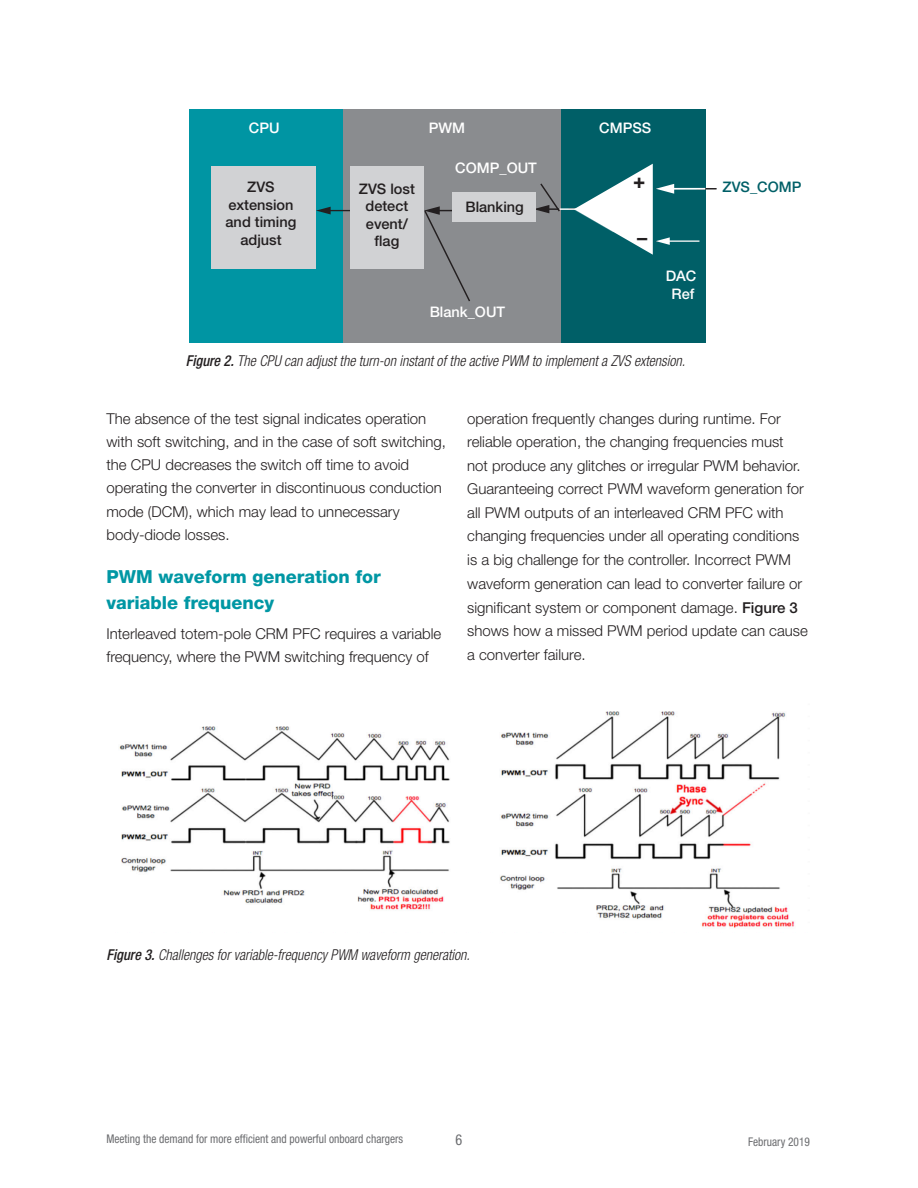
<style>
.page{position:relative;width:918px;height:1188px;background:#fff}
.page>*{position:absolute;margin:0;border:0;box-sizing:border-box;transform-origin:0 0}
.t1{font:700 condensed 20.4px "Helvetica Neue LT Std";color:#231f20}
.t2{font:800 18px/26.1px "Helvetica Neue LT Std";color:#0097a4}
.t3{font:300 15px/23.7px "Helvetica Neue LT Std";color:#231f20}
.t4{font:italic 300 condensed 15px "Helvetica Neue LT Std";color:#231f20;scale:.95 1}
.t5{font:condensed 15px "Helvetica Neue LT Std";color:#6c6d70;scale:.95 1}
.t6{font:500 14.55px/17.4px "Helvetica Neue LT Std";color:#231f20;text-align:center}
.t7{font:500 14.55px/17.4px "Helvetica Neue LT Std";color:#fff;text-align:center}
.t8{font:500 14.55px "Helvetica Neue LT Std";color:#005f67}
.t9{font:condensed 12px "Helvetica Neue LT Std";color:#6c6d70;scale:.95 1}
.s1{font-weight:500}
</style>
<div class="page">
<div style="left:190px;top:109px;width:155px;height:234px;background:#0095a3"></div>
<div style="left:560px;top:109px;width:145px;height:234px;background:#005f67"></div>
<div style="left:343px;top:109px;width:217px;height:234px;background:#8a8c8f"></div>
<div style="left:211px;top:166px;width:105px;height:103px;background:#d1d2d4"></div>
<hr style="left:328px;top:210px;width:50px;height:1px;background:#231f20">
<svg style="left:316px;top:207px;width:15px;height:7px"></svg>
<svg style="left:705px;top:188px;width:12px;height:1px"></svg>
<hr style="left:671px;top:188px;width:34px;height:2px;background:#fff">
<hr style="left:667px;top:240px;width:32px;height:2px;background:#fff">
<hr style="left:559px;top:208px;width:21px;height:2px;background:#fff">
<div style="left:350px;top:166px;width:74px;height:103px;background:#d1d2d4"></div>
<svg style="left:574px;top:164px;width:100px;height:91px"></svg>
<div style="left:453px;top:193px;width:83px;height:29px;background:#d1d2d4"></div>
<svg style="left:424px;top:206px;width:46px;height:96px"></svg>
<svg style="left:534px;top:182px;width:27px;height:31px"></svg>
<img style="left:119px;top:711px;width:676px;height:217px">
<p class="t7" style="left:249px;top:119px;width:32px">CPU</p>
<p class="t7" style="left:429px;top:119px;width:38px">PWM</p>
<p class="t7" style="left:455px;top:159px;width:83px">COMP_OUT</p>
<p class="t6" style="left:226px;top:178px;width:72px">ZVS extension and timing adjust</p>
<p class="t6" style="left:359px;top:180px;width:58px">ZVS lost detect event/ flag</p>
<p class="t6" style="left:465px;top:198px;width:60px">Blanking</p>
<p class="t7" style="left:430px;top:303px;width:77px">Blank_OUT</p>
<p class="t7" style="left:599px;top:119px;width:53px">CMPSS</p>
<h1 class="t1" style="left:633px;top:168px;width:14px">+</h1>
<h1 class="t1" style="left:637px;top:225px;width:12px">–</h1>
<p class="t7" style="left:666px;top:267px;width:32px">DAC<br>Ref</p>
<p class="t4" style="left:186px;top:352px;width:527px"><span class="s1">Figure 2.</span> The CPU can adjust the turn-on instant of the active PWM to implement a ZVS extension.</p>
<p class="t8" style="left:723px;top:179px;width:80px">ZVS_COMP</p>
<p class="t3" style="left:106px;top:406px;width:341px;line-height:23.2px">The absence of the test signal indicates operation with soft switching, and in the case of soft switching, the CPU decreases the switch off time to avoid operating the converter in discontinuous conduction mode (DCM), which may lead to unnecessary body-diode losses.</p>
<p class="t2" style="left:106px;top:564px;width:276px">PWM waveform generation for variable frequency</p>
<p class="t3" style="left:106px;top:622px;width:336px;line-height:23.2px">Interleaved totem-pole CRM PFC requires a variable frequency, where the PWM switching frequency of</p>
<p class="t3" style="left:467px;top:406px;width:342px">operation frequently changes during runtime. For reliable operation, the changing frequencies must not produce any glitches or irregular PWM behavior.<br>Guaranteeing correct PWM waveform generation for all PWM outputs of an interleaved CRM PFC with changing frequencies under all operating conditions is a big challenge for the controller. Incorrect PWM waveform generation can lead to converter failure or significant system or component damage. <span class="s1">Figure 3 </span>shows how a missed PWM period update can cause a converter failure.</p>
<p class="t4" style="left:106px;top:947px;width:384px"><span class="s1">Figure 3.</span> Challenges for variable-frequency PWM waveform generation.</p>
<p class="t9" style="left:106px;top:1132px;width:314px">Meeting the demand for more efficient and powerful onboard chargers</p>
<p class="t5" style="left:456px;top:1131px;width:9px">6</p>
<p class="t9" style="left:748px;top:1135px;width:66px">February 2019</p>
</div>
